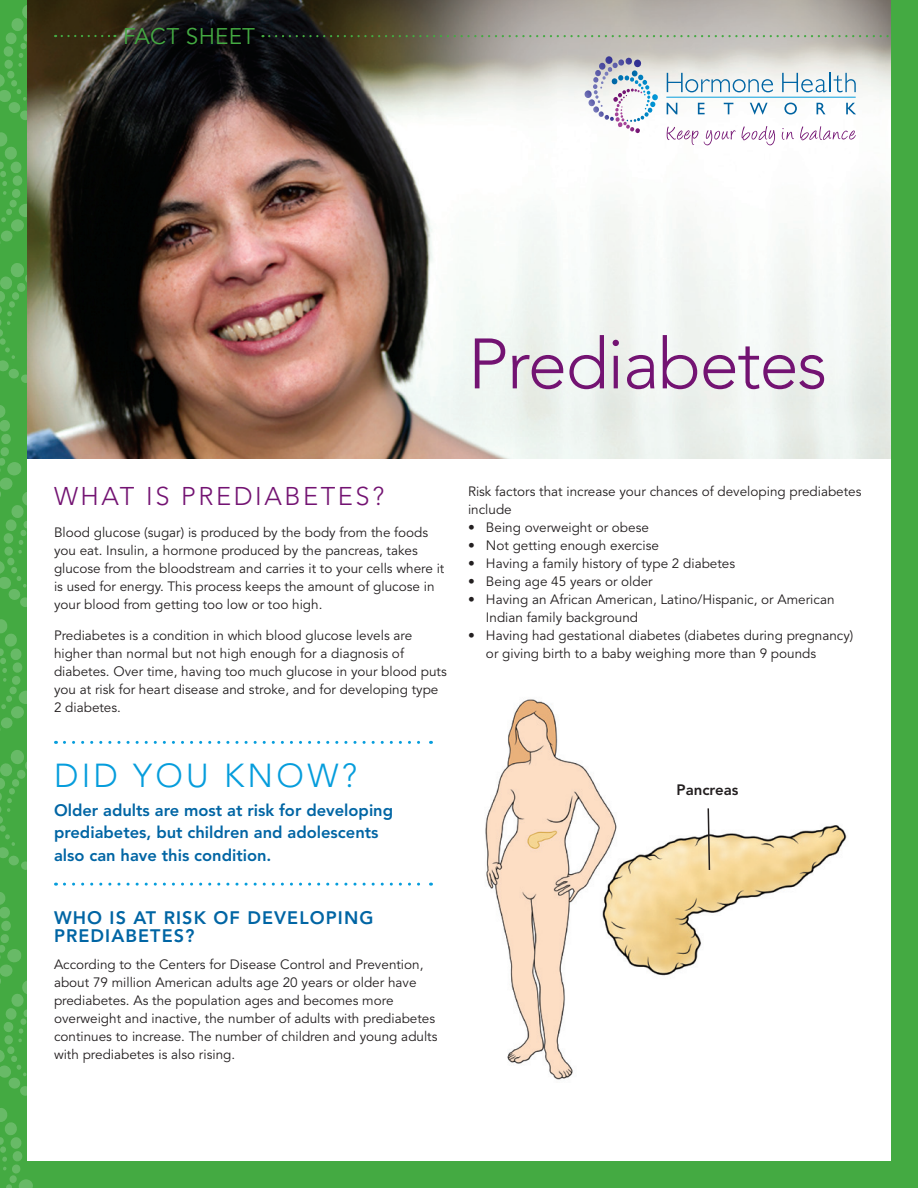
<style>
.page{position:relative;width:918px;height:1188px;background:#44aa42}
.page>*{position:absolute;margin:0;border:0;box-sizing:border-box;transform-origin:0 0}
.t1{font:300 70.5px "Avenir";color:#731372}
.t2{font:300 33px "Avenir";letter-spacing:.1em;color:#069ddc}
.t3{font:300 25.5px "Avenir";letter-spacing:.1em;color:#731372}
.t4{font:22.5px "Avenir";letter-spacing:.01em;color:#44aa42}
.t5{font:800 18px/18px "Avenir";letter-spacing:.06em;color:#0065a4}
.t6{font:800 16.5px/22.5px "Avenir";color:#0065a4}
.t7{font:800 15px "Avenir";color:#231f20}
.t8{font:13.5px/18px "Avenir";color:#231f20}
</style>
<div class="page">
<div style="left:27px;top:0;width:864px;height:1161px;background:#fff"></div>
<img style="left:27px;top:0;width:864px;height:459px">
<svg style="left:0;top:261px;width:431px;height:927px"></svg>
<svg style="left:667px;top:127px;width:31px;height:18px"></svg>
<svg style="left:704px;top:130px;width:32px;height:15px"></svg>
<svg style="left:742px;top:126px;width:33px;height:19px"></svg>
<svg style="left:782px;top:128px;width:12px;height:12px"></svg>
<svg style="left:800px;top:126px;width:56px;height:14px"></svg>
<svg style="left:667px;top:73px;width:106px;height:19px"></svg>
<svg style="left:782px;top:73px;width:74px;height:19px"></svg>
<svg style="left:667px;top:103px;width:10px;height:11px"></svg>
<svg style="left:698px;top:103px;width:7px;height:11px"></svg>
<svg style="left:724px;top:103px;width:9px;height:11px"></svg>
<svg style="left:750px;top:103px;width:18px;height:11px"></svg>
<svg style="left:784px;top:103px;width:13px;height:12px"></svg>
<svg style="left:817px;top:103px;width:9px;height:11px"></svg>
<svg style="left:846px;top:103px;width:10px;height:11px"></svg>
<hr style="left:666px;top:97px;width:190px;height:1px;background:#069ddc">
<svg style="left:585px;top:56px;width:73px;height:77px"></svg>
<svg style="left:269px;top:35px;width:622px;height:2px"></svg>
<svg style="left:0;top:2px;width:115px;height:250px"></svg>
<img style="left:485px;top:699px;width:362px;height:381px">
<svg style="left:707px;top:807px;width:4px;height:64px"></svg>
<h3 class="t4" style="left:123px;top:23px;width:28px">Fact</h3>
<h3 class="t4" style="left:186px;top:23px;width:65px">Sh eet</h3>
<h1 class="t1" style="left:468px;top:323px;width:361px">PREDIABETES</h1>
<h3 class="t3" style="left:54px;top:482px;width:332px">WHAT IS PREDIABETES?</h3>
<p class="t8" style="left:54px;top:524px;width:392px">Blood glucose (sugar) is produced by the body from the foods you eat. Insulin, a hormone produced by the pancreas, takes glucose from the bloodstream and carries it to your cells where it is used for energy. This process keeps the amount of glucose in your blood from getting too low or too high.</p>
<p class="t8" style="left:54px;top:627px;width:394px">Prediabetes is a condition in which blood glucose levels are higher than normal but not high enough for a diagnosis of diabetes. Over time, having too much glucose in your blood puts you at risk for heart disease and stroke, and for developing type 2 diabetes.</p>
<h2 class="t2" style="left:54px;top:756px;width:305px">DID YOU KNOW?</h2>
<p class="t6" style="left:54px;top:799px;width:341px">Older adults are most at risk for developing prediabetes, but children and adolescents also can have this condition.</p>
<h3 class="t5" style="left:54px;top:909px;width:321px">Who is at risk of developing prediabetes?</h3>
<p class="t8" style="left:54px;top:956px;width:385px">According to the Centers for Disease Control and Prevention, about 79 million American adults age 20 years or older have prediabetes. As the population ages and becomes more overweight and inactive, the number of adults with prediabetes continues to increase. The number of children and young adults with prediabetes is also rising.</p>
<p class="t8" style="left:468px;top:483px;width:395px">Risk factors that increase your chances of developing prediabetes include</p>
<p class="t8" style="left:468px;top:519px;width:182px">• Being overweight or obese</p>
<p class="t8" style="left:468px;top:537px;width:192px">• Not getting enough exercise</p>
<p class="t8" style="left:468px;top:555px;width:269px">• Having a family history of type 2 diabetes</p>
<p class="t8" style="left:468px;top:573px;width:186px">• Being age 45 years or older</p>
<p class="t8" style="left:486px;top:591px;width:350px;text-indent:-18px">• Having an African American, Latino/Hispanic, or American<br>Indian family background</p>
<p class="t8" style="left:486px;top:627px;width:369px;text-indent:-18px">• Having had gestational diabetes (diabetes during pregnancy) or giving birth to a baby weighing more than 9 pounds</p>
<p class="t7" style="left:677px;top:781px;width:63px">Pancreas</p>
</div>
